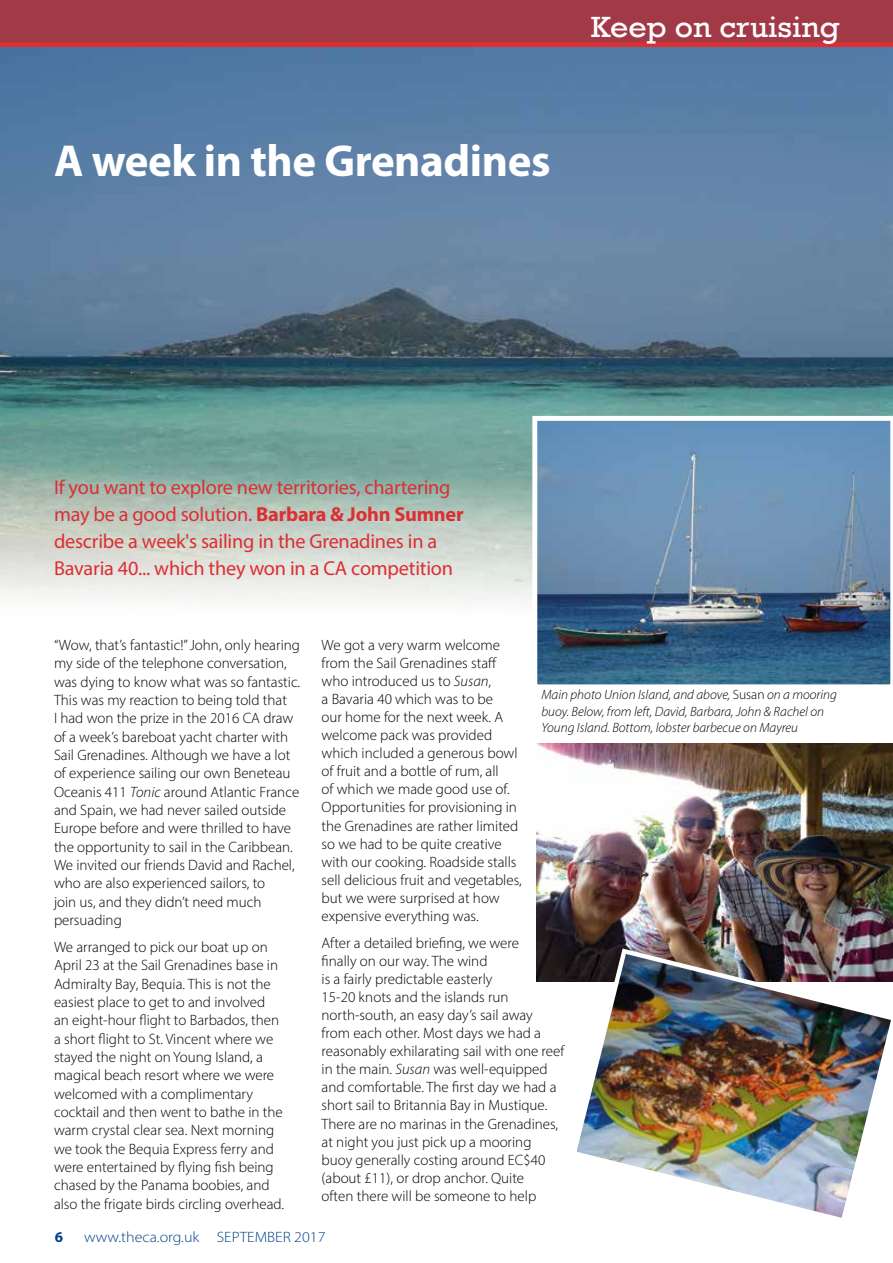
<style>
.page{position:relative;width:893px;height:1263px;background:#fff}
.page>*{position:absolute;margin:0;border:0;box-sizing:border-box;transform-origin:0 0}
.t1{font:700 45px "Myriad Pro";letter-spacing:-.01em;color:#fff}
.t2{font:30px "Rockwell";color:#fff;scale:1.07 1}
.t3{font:20.25px/27px "Myriad Pro";letter-spacing:-.01em;color:#dc2f34}
.t4{font:300 15px/18.3px "Myriad Pro";color:#000}
.t5{font:300 15px "Myriad Pro";color:#004288;scale:1.07 1}
.t6{font:700 15px "Myriad Pro";color:#004288}
.t7{font:italic 300 13.5px/16.2px "Myriad Pro";color:#000}
.s1{font-weight:700}
.s2{font-style:italic}
.s3{font-style:normal}
</style>
<div class="page">
<div style="left:0;top:0;width:893px;height:44px;background:#a23947"></div>
<img style="left:0;top:47px;width:893px;height:554px">
<hr style="left:0;top:43px;width:893px;height:4px;background:#dc2f34">
<img style="left:536px;top:744px;width:357px;height:237px">
<img style="left:568px;top:946px;width:325px;height:272px">
<svg style="left:532px;top:416px;width:361px;height:269px;background:#6285a5"></svg>
<h1 class="t1" style="left:54px;top:132px;width:498px">A week in the Grenadines</h1>
<h2 class="t2" style="left:591px;top:9px;width:234px">Keep on cruising</h2>
<h3 class="t3" style="left:54px;top:474px;width:411px">If you want to explore new territories, chartering may be a good solution. <span class="s1">Barbara &amp; John Sumner </span>describe a week's sailing in the Grenadines in a Bavaria 40... which they won in a CA competition</h3>
<p class="t4" style="left:54px;top:635px;width:248px">“Wow, that’s fantastic!” John, only hearing my side of the telephone conversation, was dying to know what was so fantastic.<br>This was my reaction to being told that<br>I had won the prize in the 2016 CA draw of a week’s bareboat yacht charter with Sail Grenadines. Although we have a lot of experience sailing our own Beneteau Oceanis 411 <span class="s2">Tonic</span> around Atlantic France and Spain, we had never sailed outside Europe before and were thrilled to have the opportunity to sail in the Caribbean.<br>We invited our friends David and Rachel, who are also experienced sailors, to<br>join us, and they didn’t need much persuading</p>
<p class="t4" style="left:54px;top:938px;width:232px">We arranged to pick our boat up on April 23 at the Sail Grenadines base in Admiralty Bay, Bequia. This is not the easiest place to get to and involved<br>an eight-hour flight to Barbados, then a short flight to St. Vincent where we stayed the night on Young Island, a magical beach resort where we were welcomed with a complimentary cocktail and then went to bathe in the warm crystal clear sea. Next morning we took the Bequia Express ferry and were entertained by flying fish being chased by the Panama boobies, and also the frigate birds circling overhead.</p>
<p class="t4" style="left:322px;top:635px;width:202px">We got a very warm welcome from the Sail Grenadines staff who introduced us to <span class="s2">Susan</span>,<br>a Bavaria 40 which was to be<br>our home for the next week. A welcome pack was provided which included a generous bowl of fruit and a bottle of rum, all<br>of which we made good use of.<br>Opportunities for provisioning in the Grenadines are rather limited so we had to be quite creative with our cooking. Roadside stalls sell delicious fruit and vegetables, but we were surprised at how expensive everything was.</p>
<p class="t4" style="left:322px;top:933px;width:244px">After a detailed briefing, we were<br>finally on our way. The wind<br>is a fairly predictable easterly<br>15-20 knots and the islands run north-south, an easy day’s sail away from each other. Most days we had a reasonably exhilarating sail with one reef in the main. <span class="s2">Susan</span> was well-equipped and comfortable. The first day we had a short sail to Britannia Bay in Mustique.<br>There are no marinas in the Grenadines, at night you just pick up a mooring buoy generally costing around EC$40 (about £11), or drop anchor. Quite<br>often there will be someone to help</p>
<p class="t7" style="left:541px;top:687px;width:297px">Main photo Union Island, and above, <span class="s3">Susan</span> on a mooring buoy. Below, from left, David, Barbara, John &amp; Rachel on<br>Young Island. Bottom, lobster barbecue on Mayreu</p>
<p class="t6" style="left:55px;top:1227px;width:10px">6</p>
<p class="t5" style="left:84px;top:1227px;width:227px">www.theca.org.uk SEPTEMBER 2017</p>
</div>
